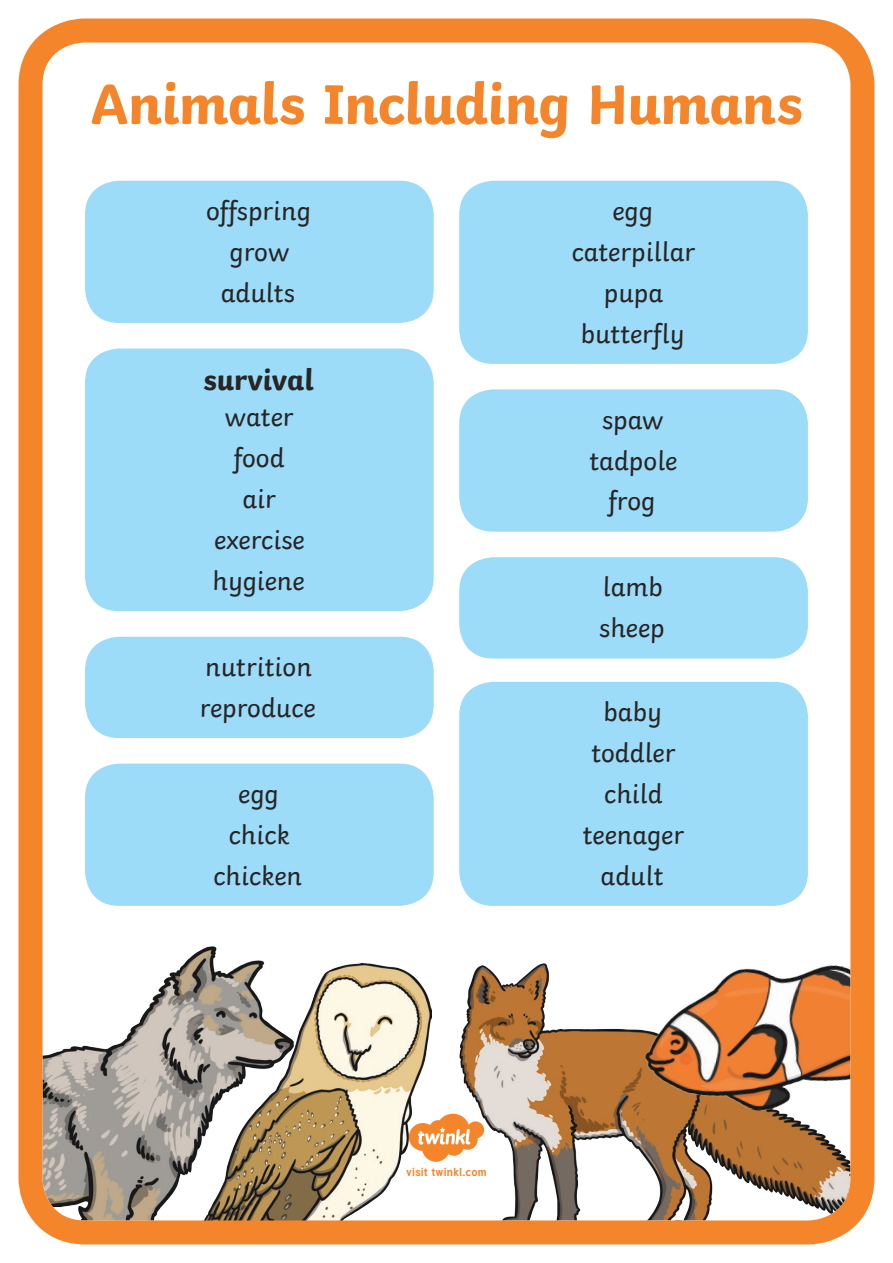
<style>
.page{position:relative;width:893px;height:1263px;background:#fff}
.page>*{position:absolute;margin:0;border:0;box-sizing:border-box;transform-origin:0 0}
.t1{font:700 58.5px "Twinkl";letter-spacing:-.015em;color:#f5852a}
.Heading_2{font:700 30px "Twinkl";color:#282526}
.KS1_Body_Copy{font:27px "Twinkl";color:#282526}
.t2{font:700 11.4px "Tuffy";letter-spacing:.015em;color:#f5852a}
</style>
<div class="page">
<div style="left:85px;top:181px;width:349px;height:142px;background:#9cdcf8;border-radius:34px"></div>
<div style="left:459px;top:181px;width:349px;height:183px;background:#9cdcf8;border-radius:34px"></div>
<div style="left:459px;top:389px;width:349px;height:143px;background:#9cdcf8;border-radius:34px"></div>
<div style="left:459px;top:557px;width:349px;height:101px;background:#9cdcf8;border-radius:34px"></div>
<div style="left:459px;top:682px;width:349px;height:224px;background:#9cdcf8;border-radius:34px"></div>
<div style="left:85px;top:348px;width:349px;height:263px;background:#9cdcf8;border-radius:34px"></div>
<div style="left:85px;top:637px;width:349px;height:101px;background:#9cdcf8;border-radius:34px"></div>
<div style="left:85px;top:764px;width:349px;height:142px;background:#9cdcf8;border-radius:34px"></div>
<img style="left:459px;top:963px;width:390px;height:256px">
<img style="left:640px;top:963px;width:209px;height:161px">
<img style="left:44px;top:946px;width:220px;height:273px">
<img style="left:149px;top:963px;width:283px;height:256px">
<div style="left:19px;top:19px;width:855px;height:1225px;border:24px solid #f5852a;border-radius:55px"></div>
<svg style="left:409px;top:1114px;width:75px;height:48px"></svg>
<p class="t1" style="left:90px;top:56px;width:714px">Animals Including Humans</p>
<p class="KS1_Body_Copy" style="left:206px;top:190px;width:107px">offspring</p>
<p class="KS1_Body_Copy" style="left:229px;top:231px;width:61px">grow</p>
<p class="KS1_Body_Copy" style="left:221px;top:272px;width:76px">adults</p>
<p class="Heading_2" style="left:203px;top:355px;width:112px">survival</p>
<p class="KS1_Body_Copy" style="left:225px;top:396px;width:70px">water</p>
<p class="KS1_Body_Copy" style="left:234px;top:437px;width:52px">food</p>
<p class="KS1_Body_Copy" style="left:242px;top:478px;width:35px">air</p>
<p class="KS1_Body_Copy" style="left:214px;top:519px;width:92px">exercise</p>
<p class="KS1_Body_Copy" style="left:213px;top:560px;width:94px">hygiene</p>
<p class="KS1_Body_Copy" style="left:205px;top:646px;width:108px">nutrition</p>
<p class="KS1_Body_Copy" style="left:200px;top:687px;width:117px">reproduce</p>
<p class="KS1_Body_Copy" style="left:238px;top:773px;width:42px">egg</p>
<p class="KS1_Body_Copy" style="left:229px;top:814px;width:63px">chick</p>
<p class="KS1_Body_Copy" style="left:213px;top:855px;width:90px">chicken</p>
<p class="KS1_Body_Copy" style="left:612px;top:190px;width:42px">egg</p>
<p class="KS1_Body_Copy" style="left:572px;top:231px;width:125px">caterpillar</p>
<p class="KS1_Body_Copy" style="left:604px;top:272px;width:61px">pupa</p>
<p class="KS1_Body_Copy" style="left:581px;top:313px;width:106px">butterfly</p>
<p class="KS1_Body_Copy" style="left:602px;top:399px;width:63px">spaw</p>
<p class="KS1_Body_Copy" style="left:590px;top:440px;width:89px">tadpole</p>
<p class="KS1_Body_Copy" style="left:608px;top:481px;width:49px">frog</p>
<p class="KS1_Body_Copy" style="left:603px;top:566px;width:62px">lamb</p>
<p class="KS1_Body_Copy" style="left:599px;top:607px;width:67px">sheep</p>
<p class="KS1_Body_Copy" style="left:603px;top:691px;width:60px">baby</p>
<p class="KS1_Body_Copy" style="left:591px;top:732px;width:86px">toddler</p>
<p class="KS1_Body_Copy" style="left:604px;top:773px;width:60px">child</p>
<p class="KS1_Body_Copy" style="left:583px;top:814px;width:103px">teenager</p>
<p class="KS1_Body_Copy" style="left:601px;top:855px;width:64px">adult</p>
<p class="t2" style="left:406px;top:1163px;width:82px">visit twinkl.com</p>
</div>
